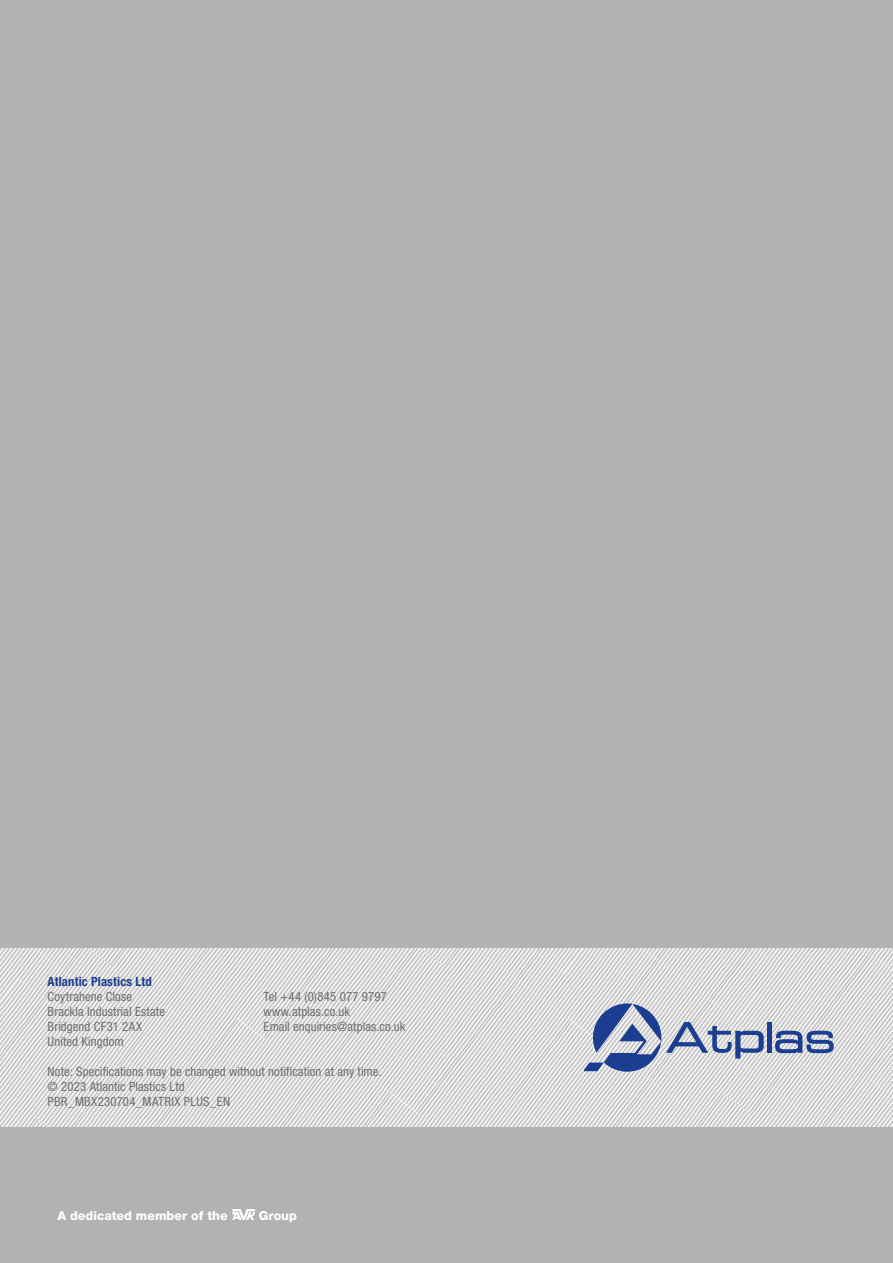
<style>
.page{position:relative;width:893px;height:1263px;background:#b2b2b2}
.page>*{position:absolute;margin:0;border:0;box-sizing:border-box;transform-origin:0 0}
.BACK_PAGE_Adress{font:condensed 12.75px "Helvetica Neue LT Pro";letter-spacing:.01em;color:#70706f}
.BACK_PAGE_Company_na{font:700 condensed 12.75px "Helvetica Neue LT Pro";letter-spacing:.01em;color:#1b3e90}
.t1{font:800 12.45px "Helvetica Neue LT Pro";color:#fff}
</style>
<div class="page">
<svg style="left:0;top:948px;width:893px;height:179px"></svg>
<svg style="left:775px;top:1031px;width:59px;height:22px"></svg>
<div style="left:767px;top:1022px;width:5px;height:31px;background:#1b3e90"></div>
<svg style="left:584px;top:1003px;width:180px;height:69px;background:#a8b1c7"></svg>
<svg style="left:232px;top:1209px;width:23px;height:11px"></svg>
<p class="BACK_PAGE_Company_na" style="left:48px;top:974px;width:106px">Atlantic Plastics Ltd</p>
<p class="BACK_PAGE_Adress" style="left:48px;top:989px;width:86px">Coytrahene Close</p>
<p class="BACK_PAGE_Adress" style="left:264px;top:989px;width:125px">Tel +44 (0)845 077 9797</p>
<p class="BACK_PAGE_Adress" style="left:48px;top:1004px;width:119px">Brackla Industrial Estate</p>
<p class="BACK_PAGE_Adress" style="left:264px;top:1004px;width:88px">www.atplas.co.uk</p>
<p class="BACK_PAGE_Adress" style="left:48px;top:1019px;width:96px">Bridgend CF31 2AX</p>
<p class="BACK_PAGE_Adress" style="left:264px;top:1019px;width:143px">Email enquiries@atplas.co.uk</p>
<p class="BACK_PAGE_Adress" style="left:48px;top:1034px;width:78px">United Kingdom</p>
<p class="BACK_PAGE_Adress" style="left:48px;top:1064px;width:335px">Note: Specifications may be changed without notification at any time.</p>
<p class="BACK_PAGE_Adress" style="left:48px;top:1079px;width:139px">© 2023 Atlantic Plastics Ltd</p>
<p class="BACK_PAGE_Adress" style="left:48px;top:1094px;width:184px">PBR_MBX230704_MATRIX PLUS_EN</p>
<p class="t1" style="left:57px;top:1208px;width:172px">A dedicated member of the</p>
<p class="t1" style="left:259px;top:1208px;width:40px">Group</p>
</div>
